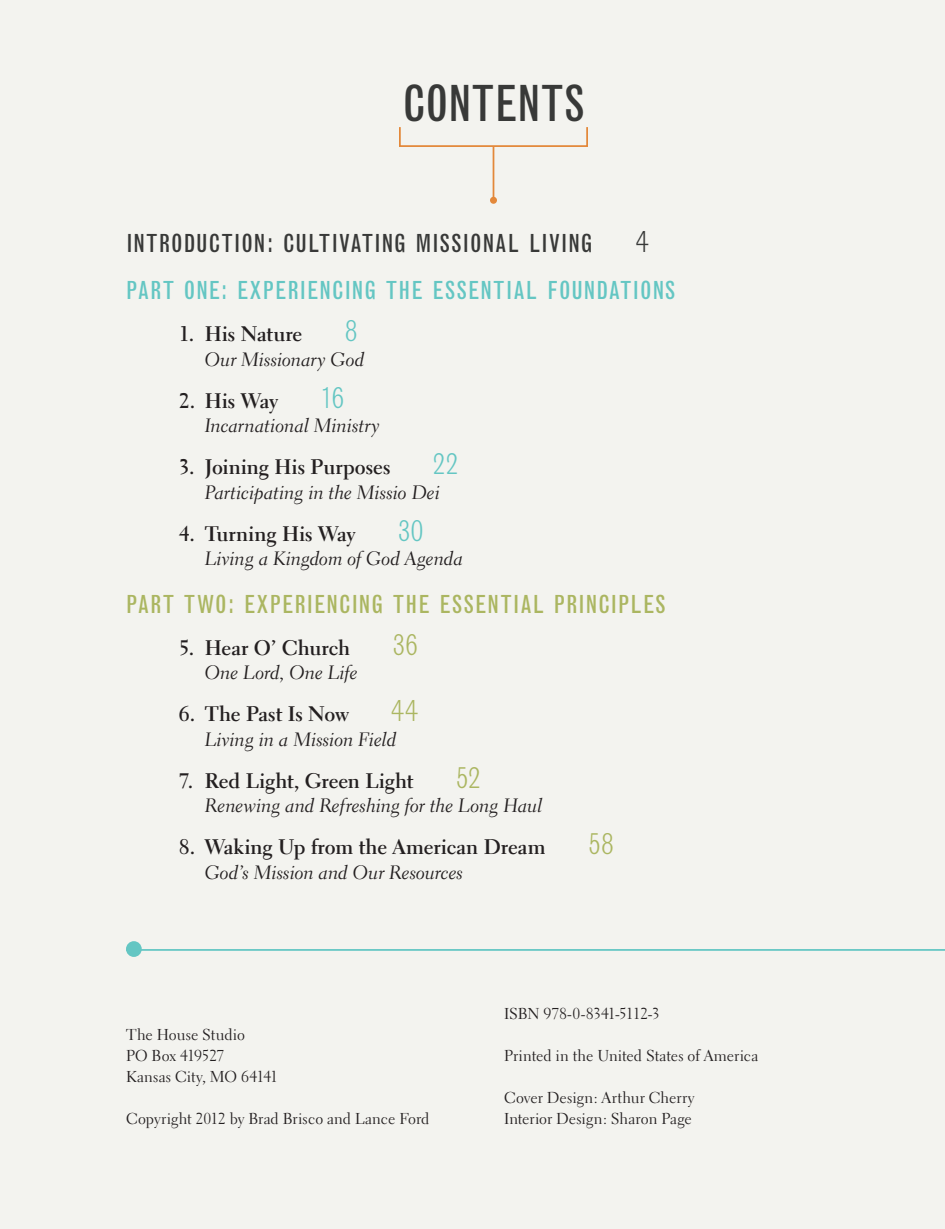
<style>
.page{position:relative;width:945px;height:1229px;background:#fff}
.page>*{position:absolute;margin:0;border:0;box-sizing:border-box;transform-origin:0 0}
.lesson_title{font:condensed 49px "Grotesque";letter-spacing:.005em;color:#383938}
.contents_1{font:300 condensed 28px "Grotesque";color:#abb661}
.contents_1-2{font:300 condensed 28px "Grotesque";color:#64c6c3}
.contents_part{font:300 condensed 28px "Grotesque";color:#383938}
.contents_part-2{font:condensed 24.5px "Grotesque";letter-spacing:.04em;color:#64c6c3}
.contents_part-3{font:condensed 24.5px "Grotesque";letter-spacing:.035em;color:#abb661}
.contents_part-4{font:condensed 24.5px "Grotesque";letter-spacing:.035em;color:#383938}
.contents_1-3{font:700 21px "Electra LH";letter-spacing:-.005em;color:#231f20}
.contents_2{font:19.25px "Electra LH Cursive";letter-spacing:-.005em;color:#231f20}
.body_1{font:15.75px "Electra LH";color:#231f20}
.body_1-2{font:15.75px "Electra LH";letter-spacing:-.02em;color:#231f20}
</style>
<div class="page">
<div style="left:0;top:0;width:945px;height:1228px;background:#f3f3ef"></div>
<hr style="left:126px;top:949px;width:819px;height:1px;background:#64c6c3">
<div style="left:126px;top:941px;width:16px;height:16px;background:#64c6c3;border-radius:50%"></div>
<svg style="left:399px;top:127px;width:189px;height:21px"></svg>
<hr style="left:493px;top:147px;width:1px;height:53px;background:#e3883a">
<div style="left:490px;top:197px;width:7px;height:7px;background:#e3883a;border-radius:50%"></div>
<p class="lesson_title" style="left:402px;top:75px;width:184px">CONTENTS</p>
<p class="contents_part-4" style="left:126px;top:229px;width:468px">INTRODUCTION: CULTIVATING MISSIONAL LIVING</p>
<p class="contents_part" style="left:636px;top:225px;width:15px">4</p>
<p class="contents_part-2" style="left:126px;top:276px;width:551px">PART ONE: EXPERIENCING THE ESSENTIAL FOUNDATIONS</p>
<p class="contents_1-3" style="left:179px;top:321px;width:125px">1. His Nature</p>
<p class="contents_1-2" style="left:344px;top:314px;width:15px">8</p>
<p class="contents_2" style="left:205px;top:347px;width:161px">Our Missionary God</p>
<p class="contents_1-3" style="left:179px;top:387px;width:101px">2. His Way</p>
<p class="contents_1-2" style="left:320px;top:380px;width:26px">16</p>
<p class="contents_2" style="left:205px;top:414px;width:176px">Incarnational Ministry</p>
<p class="contents_1-3" style="left:179px;top:454px;width:213px">3. Joining His Purposes</p>
<p class="contents_1-2" style="left:433px;top:447px;width:28px">22</p>
<p class="contents_2" style="left:205px;top:480px;width:237px">Participating in the Missio Dei</p>
<p class="contents_1-3" style="left:179px;top:520px;width:178px">4. Turning His Way</p>
<p class="contents_1-2" style="left:397px;top:513px;width:28px">30</p>
<p class="contents_2" style="left:205px;top:547px;width:260px">Living a Kingdom of God Agenda</p>
<p class="contents_part-3" style="left:126px;top:589px;width:541px">PART TWO: EXPERIENCING THE ESSENTIAL PRINCIPLES</p>
<p class="contents_1-3" style="left:179px;top:634px;width:173px">5. Hear O’ Church</p>
<p class="contents_1" style="left:392px;top:627px;width:28px">36</p>
<p class="contents_2" style="left:205px;top:661px;width:154px">One Lord, One Life</p>
<p class="contents_1-3" style="left:179px;top:701px;width:172px">6. The Past Is Now</p>
<p class="contents_1" style="left:391px;top:694px;width:29px">44</p>
<p class="contents_2" style="left:205px;top:727px;width:193px">Living in a Mission Field</p>
<p class="contents_1-3" style="left:179px;top:767px;width:236px">7. Red Light, Green Light</p>
<p class="contents_1" style="left:455px;top:760px;width:27px">52</p>
<p class="contents_2" style="left:205px;top:794px;width:339px">Renewing and Refreshing for the Long Haul</p>
<p class="contents_1-3" style="left:179px;top:834px;width:368px">8. Waking Up from the American Dream</p>
<p class="contents_1" style="left:588px;top:827px;width:28px">58</p>
<p class="contents_2" style="left:205px;top:860px;width:260px">God’s Mission and Our Resources</p>
<p class="body_1" style="left:126px;top:1024px;width:120px">The House Studio</p>
<p class="body_1-2" style="left:126px;top:1045px;width:100px">PO Box 419527</p>
<p class="body_1" style="left:126px;top:1066px;width:154px">Kansas City, MO 64141</p>
<p class="body_1" style="left:126px;top:1108px;width:305px">Copyright 2012 by Brad Brisco and Lance Ford</p>
<p class="body_1-2" style="left:504px;top:1003px;width:157px">ISBN 978-0-8341-5112-3</p>
<p class="body_1" style="left:504px;top:1045px;width:256px">Printed in the United States of America</p>
<p class="body_1" style="left:504px;top:1087px;width:192px">Cover Design: Arthur Cherry</p>
<p class="body_1" style="left:504px;top:1108px;width:189px">Interior Design: Sharon Page</p>
</div>
